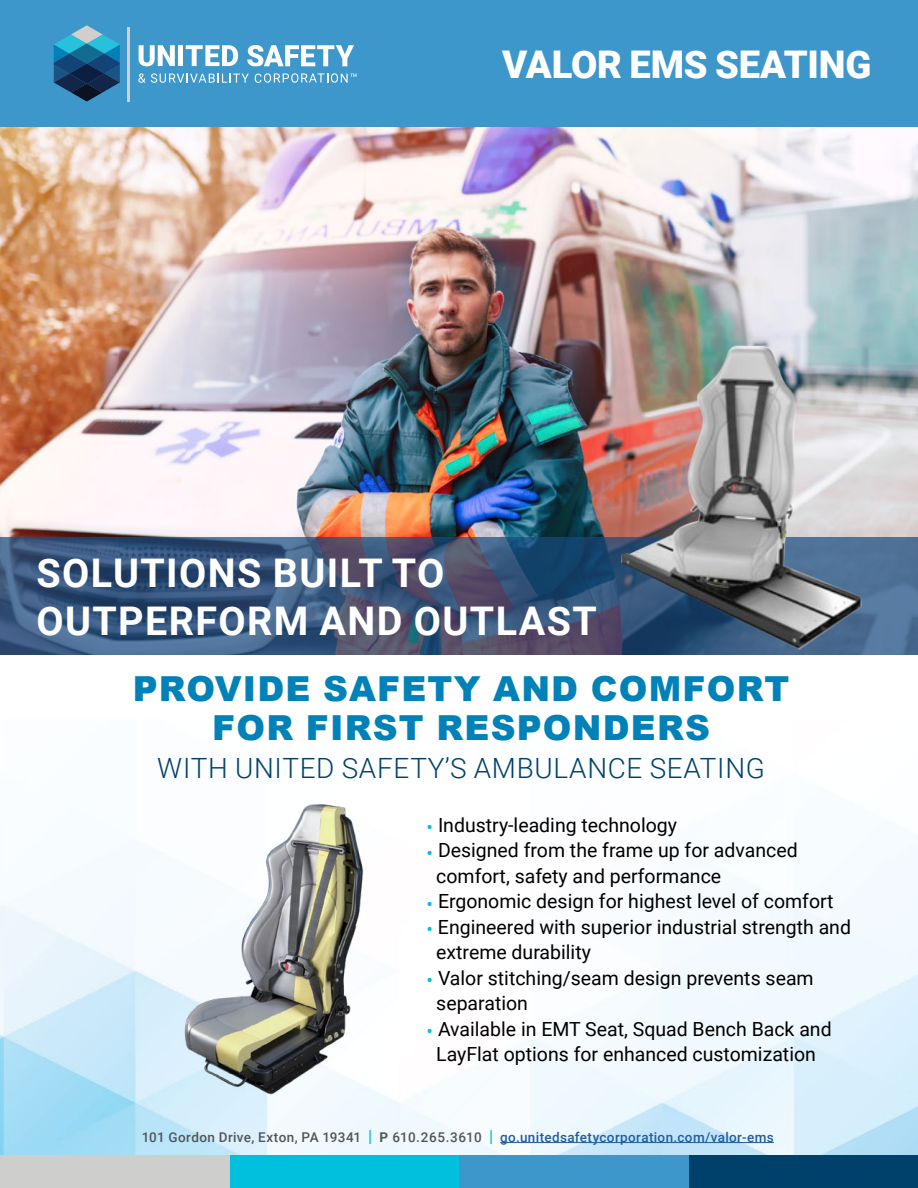
<style>
.page{position:relative;width:918px;height:1188px;background:#fff}
.page>*{position:absolute;margin:0;border:0;box-sizing:border-box;transform-origin:0 0}
.t1{font:700 39.6px/47.4px "Roboto";letter-spacing:.035em;color:#fff}
.t2{font:900 38.1px "Roboto";letter-spacing:-.005em;color:#fff}
.t3{font:900 34.5px/39.5px "Arial";letter-spacing:.035em;color:#0082b9;text-align:center}
.t4{font:300 27.9px "Roboto";letter-spacing:.025em;color:#00416b}
.t5{font:19.5px/25.5px "Roboto";color:#000}
.t6{font:500 13.5px "Roboto";letter-spacing:.03em;color:#52555b}
.s1{color:#00c0de}
.s2{font-size:16.5px;color:#00c0de}
.s3{font-weight:700}
.s4{color:#215e9e}
</style>
<div class="page">
<img style="left:0;top:127px;width:918px;height:1028px">
<div style="left:0;top:655px;width:918px;height:64px;background:#fff"></div>
<div style="left:0;top:0;width:918px;height:127px;background:#3e97cb"></div>
<div style="left:688px;top:1155px;width:230px;height:33px;background:#00416b"></div>
<div style="left:459px;top:1155px;width:229px;height:33px;background:#3e97cb"></div>
<div style="left:230px;top:1155px;width:229px;height:33px;background:#00c0de"></div>
<div style="left:0;top:1155px;width:230px;height:33px;background:#cecfcd"></div>
<svg style="left:247px;top:45px;width:107px;height:22px"></svg>
<svg style="left:139px;top:45px;width:36px;height:21px"></svg>
<div style="left:178px;top:45px;width:5px;height:21px;background:#fff"></div>
<svg style="left:186px;top:45px;width:52px;height:21px"></svg>
<svg style="left:255px;top:73px;width:101px;height:10px"></svg>
<svg style="left:54px;top:25px;width:66px;height:77px"></svg>
<hr style="left:127px;top:27px;width:3px;height:74px;background:#d0cfce">
<svg style="left:138px;top:73px;width:111px;height:10px"></svg>
<img style="left:165px;top:802px;width:212px;height:300px">
<hr style="left:500px;top:1142px;width:274px;height:1px;background:#215e9e">
<svg style="left:0;top:537px;width:600px;height:118px;background:#3b5377"></svg>
<img style="left:600px;top:338px;width:318px;height:317px">
<h2 class="t2" style="left:502px;top:38px;width:371px">VALOR EMS SEATING</h2>
<h1 class="t1" style="left:36px;top:548px;width:562px">SOLUTIONS BUILT TO<br>OUTPERFORM AND OUTLAST</h1>
<h3 class="t3" style="left:133px;top:668px;width:658px">PROVIDE SAFETY AND COMFORT<br>FOR FIRST RESPONDERS</h3>
<h3 class="t4" style="left:157px;top:748px;width:609px">WITH UNITED SAFETY’S AMBULANCE SEATING</h3>
<p class="t5" style="left:427px;top:811px;width:252px"><span class="s1">•</span> Industry-leading technology</p>
<p class="t5" style="left:436px;top:837px;width:363px;text-indent:-10px"><span class="s1">•</span> Designed from the frame up for advanced comfort, safety and performance</p>
<p class="t5" style="left:427px;top:888px;width:409px"><span class="s1">•</span> Ergonomic design for highest level of comfort</p>
<p class="t5" style="left:436px;top:913px;width:416px;text-indent:-10px"><span class="s1">•</span> Engineered with superior industrial strength and extreme durability</p>
<p class="t5" style="left:436px;top:964px;width:379px;text-indent:-10px"><span class="s1">•</span> Valor stitching/seam design prevents seam separation</p>
<p class="t5" style="left:427px;top:1015px;width:407px;text-align:center"><span class="s1">•</span> Available in EMT Seat, Squad Bench Back and<br>LayFlat options for enhanced customization</p>
<p class="t6" style="left:142px;top:1127px;width:634px">101 Gordon Drive, Exton, PA 19341 <span class="s2">|</span> <span class="s3">P</span> 610.265.3610 <span class="s2">|</span> <span class="s4">go.unitedsafetycorporation.com/valor-ems</span></p>
</div>
